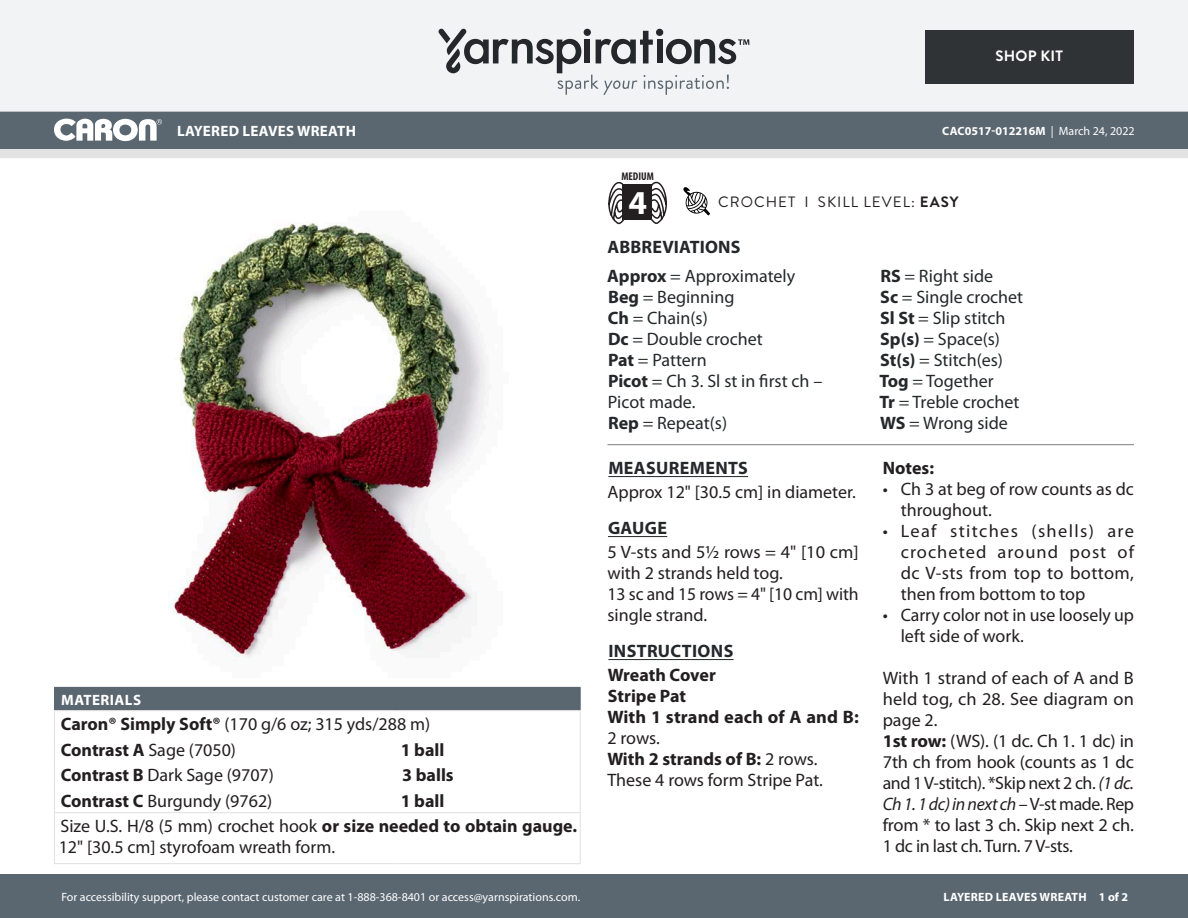
<style>
.page{position:relative;width:1188px;height:918px;background:#fff}
.page>*{position:absolute;margin:0;border:0;box-sizing:border-box;transform-origin:0 0}
.t1{font:700 33.6px "Myriad Pro";color:#fff}
.Body_-__With_auto_st{font:18px/21px "Myriad Pro";color:#231f20}
.Abbreviations_-_With{font:18px/21px "Myriad Pro";color:#24282a}
.Materials_-_Needle{font:18px/21px "Myriad Pro";color:#231f20}
.Material_-__Colors_i{font:18px "Myriad Pro";color:#231f20}
.Body_-__With_auto_st-2{font:700 18px/21px "Myriad Pro";color:#231f20}
.Materials_-_Brand{font:18px "Myriad Pro";color:#231f20}
.Body_-_HEADERS_-_Und{font:700 18px "Myriad Pro";letter-spacing:.02em;color:#24282a}
.SIZES_-_Color_Coded{font:700 18px "Myriad Pro";letter-spacing:-.005em;color:#231f20}
.Material_-__Colors_i-2{font:700 18px "Myriad Pro";color:#231f20}
.Abbreviations_-__Hea{font:700 18px "Myriad Pro";letter-spacing:.01em;color:#24282a}
.Type_of_pattern___Sk{font:15px "Brandon Grotesque";letter-spacing:.07em;color:#231f20}
.Header_-_Name___Type{font:700 15px "Myriad Pro";letter-spacing:.02em;color:#fff}
.Materials_-__Header{font:700 15px "Myriad Pro";letter-spacing:.03em;color:#fff}
.Body_-__Color_coded{font:700 15px "Brandon Grotesque";letter-spacing:.02em;color:#fff}
.Footer_-_Sku___Date{font:12px "Myriad Pro";color:#fff}
.Footer_-_Sku___Date-2{font:700 12px "Myriad Pro";letter-spacing:.01em;color:#fff}
.t2{font:700 condensed 11.25px "Myriad Pro";color:#231f20}
.s1{font-weight:400}
.s2{font-weight:700}
.s3{font-style:italic}
</style>
<div class="page">
<div style="left:0;top:875px;width:1188px;height:43px;background:#5a6670"></div>
<div style="left:0;top:149px;width:1188px;height:9px;background:#e4e3e3"></div>
<div style="left:0;top:111px;width:1188px;height:38px;background:#5a6670"></div>
<div style="left:0;top:0;width:1188px;height:112px;background:#f2f3f4"></div>
<svg style="left:438px;top:29px;width:311px;height:66px"></svg>
<div style="left:925px;top:30px;width:209px;height:54px;background:#2f3336"></div>
<img style="left:168px;top:222px;width:318px;height:438px">
<hr style="left:608px;top:476px;width:140px;height:1px;background:#24282a">
<hr style="left:608px;top:536px;width:59px;height:1px;background:#24282a">
<hr style="left:608px;top:659px;width:126px;height:1px;background:#24282a">
<div style="left:54px;top:687px;width:526px;height:24px;background:#5a6670"></div>
<hr style="left:396px;top:687px;width:185px;height:1px;background:#5a6670">
<hr style="left:54px;top:710px;width:342px;height:1px;background:#e4e3e3">
<hr style="left:396px;top:710px;width:185px;height:1px;background:#e4e3e3">
<svg style="left:54px;top:711px;width:1px;height:101px"></svg>
<svg style="left:580px;top:688px;width:1px;height:124px"></svg>
<hr style="left:54px;top:813px;width:1px;height:50px;background:#e4e3e3">
<hr style="left:54px;top:812px;width:342px;height:1px;background:#e4e3e3">
<hr style="left:396px;top:812px;width:185px;height:1px;background:#e4e3e3">
<hr style="left:580px;top:813px;width:1px;height:50px;background:#e4e3e3">
<hr style="left:54px;top:863px;width:342px;height:1px;background:#e4e3e3">
<hr style="left:396px;top:863px;width:185px;height:1px;background:#e4e3e3">
<hr style="left:608px;top:444px;width:526px;height:1px;background:#7d7d7d">
<svg style="left:54px;top:119px;width:108px;height:22px"></svg>
<svg style="left:683px;top:187px;width:27px;height:28px"></svg>
<svg style="left:608px;top:181px;width:18px;height:43px"></svg>
<svg style="left:649px;top:181px;width:18px;height:43px"></svg>
<div style="left:622px;top:185px;width:30px;height:35px;background:#231f20"></div>
<p class="Body_-__Color_coded" style="left:995px;top:46px;width:69px">SHOP KIT</p>
<p class="Header_-_Name___Type" style="left:177px;top:121px;width:180px">LAYERED LEAVES WREATH</p>
<p class="Footer_-_Sku___Date-2" style="left:942px;top:123px;width:194px">CAC0517-012216M <span class="s1">| March 24, 2022</span></p>
<p class="t2" style="left:621px;top:169px;width:34px">MEDIUM</p>
<p class="t1" style="left:629px;top:180px;width:20px">4</p>
<p class="Type_of_pattern___Sk" style="left:718px;top:192px;width:242px">CROCHET I SKILL LEVEL: <span class="s2">EASY</span></p>
<p class="Materials_-__Header" style="left:61px;top:690px;width:81px">MATERIALS</p>
<p class="Materials_-_Brand" style="left:61px;top:714px;width:371px"><span class="s2">Caron® Simply Soft®</span> (170 g/6 oz; 315 yds/288 m)</p>
<p class="Material_-__Colors_i" style="left:61px;top:740px;width:177px"><span class="s2">Contrast A</span> Sage (7050)</p>
<p class="Material_-__Colors_i-2" style="left:401px;top:738px;width:45px">1 ball</p>
<p class="Material_-__Colors_i" style="left:61px;top:765px;width:215px"><span class="s2">Contrast B</span> Dark Sage (9707)</p>
<p class="Material_-__Colors_i-2" style="left:402px;top:763px;width:53px">3 balls</p>
<p class="Material_-__Colors_i" style="left:61px;top:791px;width:213px"><span class="s2">Contrast C</span> Burgundy (9762)</p>
<p class="Material_-__Colors_i-2" style="left:401px;top:789px;width:45px">1 ball</p>
<p class="Materials_-_Needle" style="left:59px;top:816px;width:520px">Size U.S. H/8 (5 mm) crochet hook <span class="s2">or size needed to obtain gauge.<br></span>12" [30.5 cm] styrofoam wreath form.</p>
<p class="Footer_-_Sku___Date" style="left:61px;top:890px;width:520px">For accessibility support, please contact customer care at 1-888-368-8401 or access@yarnspirations.com.</p>
<p class="Abbreviations_-__Hea" style="left:607px;top:235px;width:135px">ABBREVIATIONS</p>
<p class="Abbreviations_-_With" style="left:607px;top:265px;width:189px"><span class="s2">Approx</span> = Approximately</p>
<p class="Abbreviations_-_With" style="left:608px;top:286px;width:128px"><span class="s2">Beg</span> = Beginning</p>
<p class="Abbreviations_-_With" style="left:608px;top:307px;width:102px"><span class="s2">Ch</span> = Chain(s)</p>
<p class="Abbreviations_-_With" style="left:608px;top:328px;width:156px"><span class="s2">Dc</span> = Double crochet</p>
<p class="Abbreviations_-_With" style="left:608px;top:349px;width:100px"><span class="s2">Pat</span> = Pattern</p>
<p class="Abbreviations_-_With" style="left:608px;top:370px;width:216px"><span class="s2">Picot</span> = Ch 3. Sl st in first ch –<br>Picot made.</p>
<p class="Abbreviations_-_With" style="left:608px;top:412px;width:121px"><span class="s2">Rep</span> = Repeat(s)</p>
<p class="Body_-_HEADERS_-_Und" style="left:608px;top:456px;width:141px">MEASUREMENTS</p>
<p class="Body_-__With_auto_st" style="left:607px;top:481px;width:250px">Approx 12" [30.5 cm] in diameter.</p>
<p class="Body_-_HEADERS_-_Und" style="left:608px;top:516px;width:61px">GAUGE</p>
<p class="Body_-__With_auto_st" style="left:608px;top:541px;width:253px">5 V-sts and 5½ rows = 4" [10 cm] with 2 strands held tog.</p>
<p class="Body_-__With_auto_st" style="left:608px;top:583px;width:253px">13 sc and 15 rows = 4" [10 cm] with single strand.</p>
<p class="Body_-_HEADERS_-_Und" style="left:608px;top:639px;width:126px">INSTRUCTIONS</p>
<p class="SIZES_-_Color_Coded" style="left:608px;top:663px;width:110px">Wreath Cover</p>
<p class="SIZES_-_Color_Coded" style="left:608px;top:684px;width:80px">Stripe Pat</p>
<p class="Body_-__With_auto_st-2" style="left:608px;top:705px;width:253px">With 1 strand each of A and B:<br><span class="s1">2 rows.</span></p>
<p class="Body_-__With_auto_st-2" style="left:608px;top:747px;width:211px">With 2 strands of B: <span class="s1">2 rows.</span></p>
<p class="Body_-__With_auto_st" style="left:608px;top:769px;width:217px">These 4 rows form Stripe Pat.</p>
<p class="Abbreviations_-_With" style="left:880px;top:265px;width:114px"><span class="s2">RS</span> = Right side</p>
<p class="Abbreviations_-_With" style="left:880px;top:286px;width:145px"><span class="s2">Sc</span> = Single crochet</p>
<p class="Abbreviations_-_With" style="left:880px;top:307px;width:127px"><span class="s2">Sl St</span> = Slip stitch</p>
<p class="Abbreviations_-_With" style="left:880px;top:328px;width:121px"><span class="s2">Sp(s)</span> = Space(s)</p>
<p class="Abbreviations_-_With" style="left:880px;top:349px;width:124px"><span class="s2">St(s)</span> = Stitch(es)</p>
<p class="Abbreviations_-_With" style="left:879px;top:370px;width:116px"><span class="s2">Tog</span> = Together</p>
<p class="Abbreviations_-_With" style="left:879px;top:391px;width:142px"><span class="s2">Tr</span> = Treble crochet</p>
<p class="Abbreviations_-_With" style="left:880px;top:412px;width:129px"><span class="s2">WS</span> = Wrong side</p>
<p class="Body_-__With_auto_st-2" style="left:883px;top:456px;width:53px">Notes:</p>
<p class="Body_-__With_auto_st" style="left:901px;top:478px;width:235px;text-indent:-18px">• Ch 3 at beg of row counts as dc throughout.</p>
<p class="Body_-__With_auto_st" style="left:901px;top:520px;width:235px;text-align:justify;text-indent:-18px">• Leaf stitches (shells) are crocheted around post of dc V-sts from top to bottom, then from bottom to top</p>
<p class="Body_-__With_auto_st" style="left:901px;top:604px;width:235px;text-indent:-18px">• Carry color not in use loosely up left side of work.</p>
<p class="Body_-__With_auto_st" style="left:883px;top:667px;width:253px;text-align:justify">With 1 strand of each of A and B held tog, ch 28. See diagram on page 2.</p>
<p class="Body_-__With_auto_st" style="left:883px;top:730px;width:253px;text-align:justify"><span class="s2">1st row:</span> (WS). (1 dc. Ch 1. 1 dc) in 7th ch from hook (counts as 1 dc and 1 V-stitch). *Skip next 2 ch. <span class="s3">(1 dc.<br>Ch 1. 1 dc) in next ch</span> – V-st made. Rep from * to last 3 ch. Skip next 2 ch.<br>1 dc in last ch. Turn. 7 V-sts.</p>
<p class="Footer_-_Sku___Date-2" style="left:944px;top:889px;width:186px">LAYERED LEAVES WREATH 1 of 2</p>
</div>
